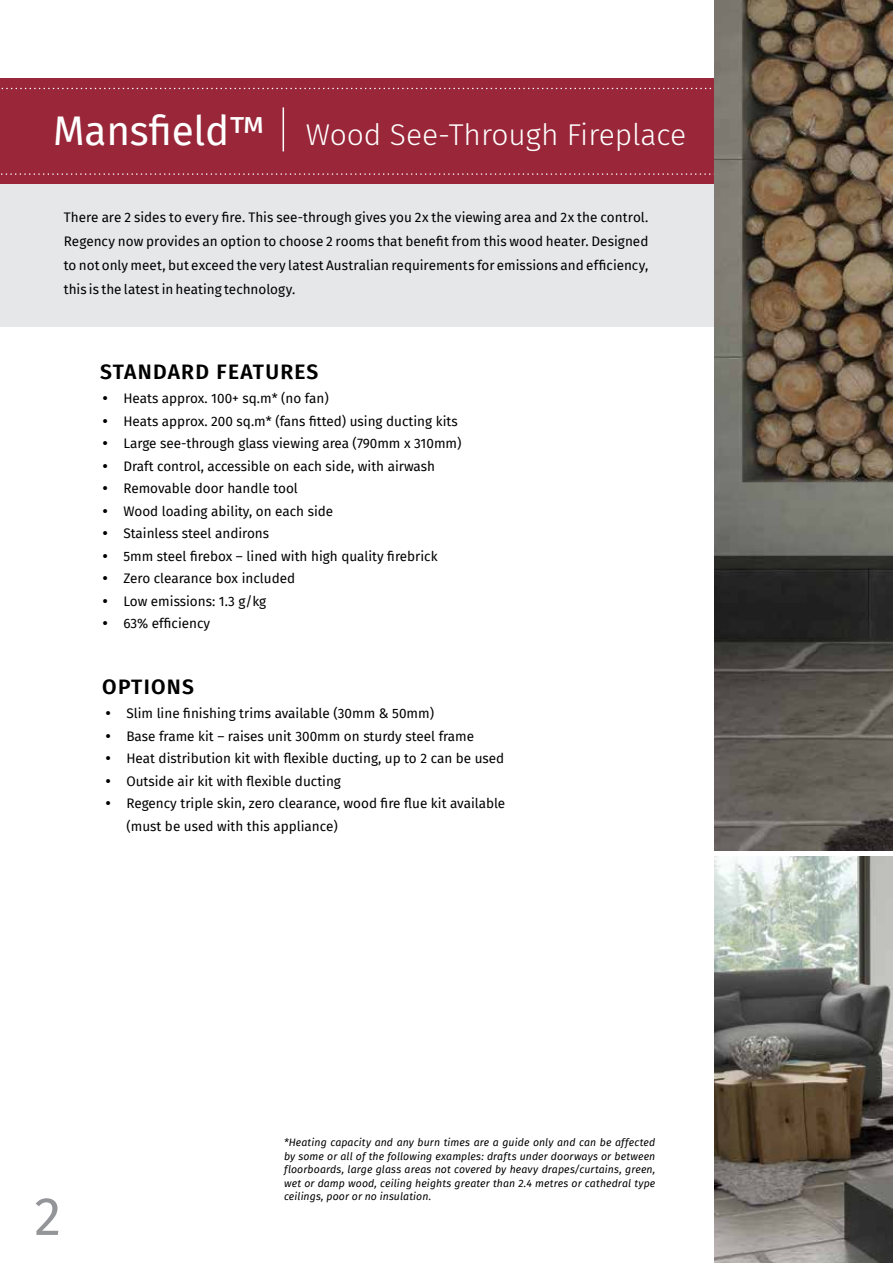
<style>
.page{position:relative;width:893px;height:1263px;background:#fff}
.page>*{position:absolute;margin:0;border:0;box-sizing:border-box;transform-origin:0 0}
.t1{font:54px "Fira Sans";color:#939598}
.t2{font:300 30px "Fira Sans";color:#fff}
.t3{font:600 21px "Fira Sans";letter-spacing:.06em;color:#000}
.t4{font:13.5px/22.5px "Fira Sans";color:#000}
.t5{font:italic 10.5px/13.5px "Fira Sans";letter-spacing:.01em;color:#000;text-align:justify}
.s1{font-weight:400;font-size:40.5px}
</style>
<div class="page">
<div style="left:0;top:144px;width:748px;height:183px;background:#e6e7e8"></div>
<div style="left:0;top:79px;width:765px;height:105px;background:#992739"></div>
<svg style="left:1px;top:173px;width:713px;height:2px"></svg>
<svg style="left:1px;top:88px;width:711px;height:1px"></svg>
<hr style="left:283px;top:107px;width:1px;height:44px;background:#fff">
<img style="left:714px;top:0;width:179px;height:850px">
<img style="left:714px;top:857px;width:179px;height:406px">
<h2 class="t2" style="left:53px;top:114px;width:634px"><span class="s1">Mansfield™</span> Wood See-Through Fireplace</h2>
<p class="t4" style="left:64px;top:205px;width:586px;line-height:24px;text-align:justify">There are 2 sides to every fire. This see-through gives you 2x the viewing area and 2x the control.<br>Regency now provides an option to choose 2 rooms that benefit from this wood heater. Designed to not only meet, but exceed the very latest Australian requirements for emissions and efficiency, this is the latest in heating technology.</p>
<h3 class="t3" style="left:100px;top:355px;width:220px">STANDARD FEATURES</h3>
<p class="t4" style="left:123px;top:387px;width:340px">Heats approx. 100+ sq.m* (no fan)<br>Heats approx. 200 sq.m* (fans fitted) using ducting kits Large see-through glass viewing area (790mm x 310mm)<br>Draft control, accessible on each side, with airwash Removable door handle tool<br>Wood loading ability, on each side<br>Stainless steel andirons<br>5mm steel firebox – lined with high quality firebrick Zero clearance box included<br>Low emissions: 1.3 g/kg<br>63% efficiency</p>
<h3 class="t3" style="left:102px;top:670px;width:93px">OPTIONS</h3>
<p class="t4" style="left:126px;top:702px;width:380px">Slim line finishing trims available (30mm &amp; 50mm)<br>Base frame kit – raises unit 300mm on sturdy steel frame Heat distribution kit with flexible ducting, up to 2 can be used Outside air kit with flexible ducting<br>Regency triple skin, zero clearance, wood fire flue kit available (must be used with this appliance)</p>
<h1 class="t1" style="left:34px;top:1175px;width:28px">2</h1>
<p class="t5" style="left:284px;top:1135px;width:373px">*Heating capacity and any burn times are a guide only and can be affected by some or all of the following examples: drafts under doorways or between floorboards, large glass areas not covered by heavy drapes/curtains, green, wet or damp wood, ceiling heights greater than 2.4 metres or cathedral type ceilings, poor or no insulation.</p>
</div>
